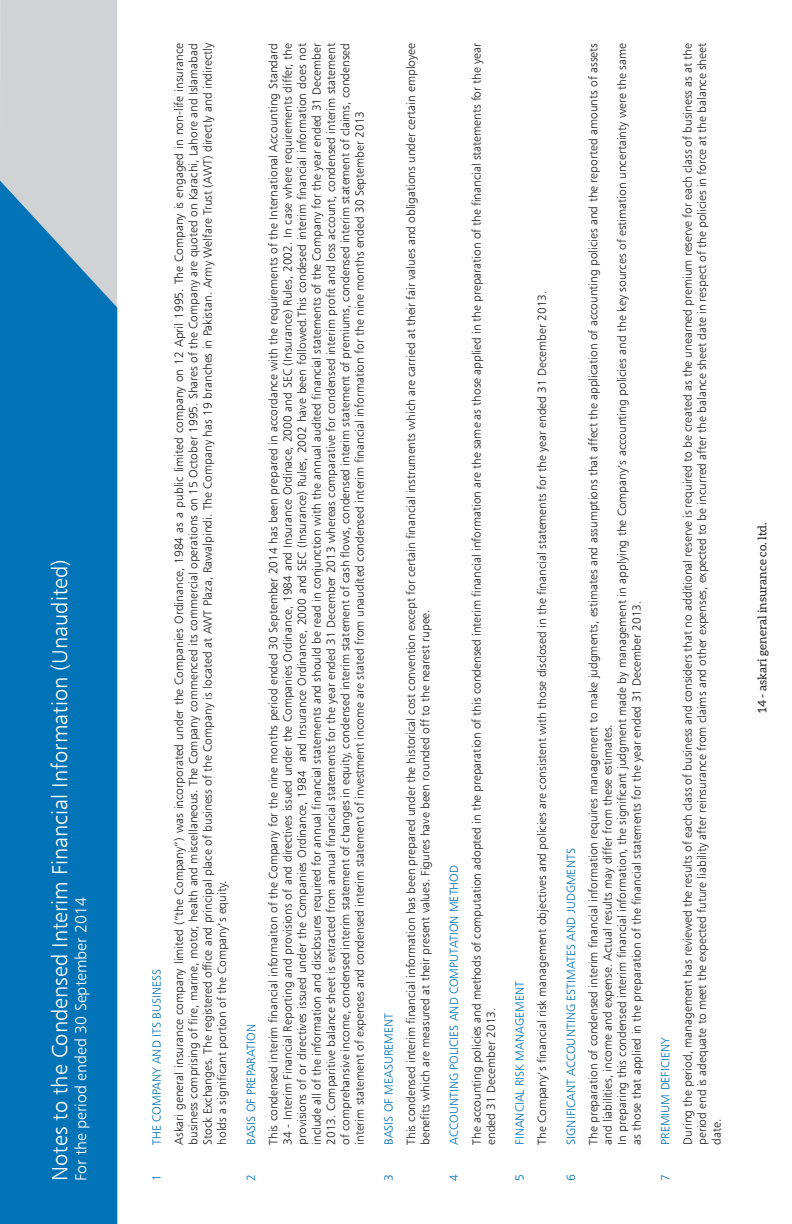
<style>
.page{position:relative;width:792px;height:1224px;background:#fff}
.page>*{position:absolute;margin:0;border:0;box-sizing:border-box;transform-origin:0 0}
.t1{font:22px "Humanist 777 BT Light B";color:#fff}
.t2{font:16px "Humanist 777 BT Light B";color:#fff}
.t3{font:12px/14.4px "Humanist 777 BT Light B";color:#231f20;text-align:justify}
.t4{font:12px "Humanist 777 BT Light B";color:#0273b7}
.t5{font:12px "Aleo";color:#231f20}
</style>
<div class="page">
<div style="left:0;top:0;width:117px;height:180px;background:#d1d2d4"></div>
<div style="left:0;top:180px;width:117px;height:1044px;background:#0273b7"></div>
<h1 class="t1" style="left:46px;top:1181px;width:623px;rotate:-90deg">Notes to the Condensed Interim Financial Information (Unaudited)</h1>
<h2 class="t2" style="left:71px;top:1181px;width:285px;rotate:-90deg">For the period ended 30 September 2014</h2>
<p class="t4" style="left:149px;top:1145px;width:177px;rotate:-90deg">THE COMPANY AND ITS BUSINESS</p>
<p class="t4" style="left:149px;top:1181px;width:8px;rotate:-90deg">1</p>
<p class="t3" style="left:172px;top:1145px;width:1103px;rotate:-90deg">Askari general insurance company limited (“the Company”) was incorporated under the Companies Ordinance, 1984 as a public limited company on 12 April 1995. The Company is engaged in non-life insurance business comprising of fire, marine, motor, health and miscellaneous. The Company commenced its commercial operations on 15 October 1995. Shares of the Company are quoted on Karachi, Lahore and Islamabad Stock Exchanges. The registered office and principal place of business of the Company is located at AWT Plaza, Rawalpindi. The Company has 19 branches in Pakistan. Army Welfare Trust (AWT) directly and indirectly holds a significant portion of the Company’s equity.</p>
<p class="t4" style="left:244px;top:1145px;width:122px;rotate:-90deg">BASIS OF PREPARATION</p>
<p class="t4" style="left:244px;top:1181px;width:8px;rotate:-90deg">2</p>
<p class="t3" style="left:266px;top:1145px;width:1103px;rotate:-90deg">This condensed interim financial informaiton of the Company for the nine months period ended 30 September 2014 has been prepared in accordance with the requirements of the International Accounting Standard 34 - Interim Financial Reporting and provisions of and directives issued under the Companies Ordinance, 1984 and Insurance Ordinace, 2000 and SEC (Insurance) Rules, 2002. In case where requirements differ, the provisions of or directives issued under the Companies Ordinance, 1984 and Insurance Ordinance, 2000 and SEC (Insurance) Rules, 2002 have been followed.This condesed interim financial information does not include all of the information and disclosures required for annual financial statements and should be read in conjunction with the annual audited financial statements of the Company for the year ended 31 December 2013. Comparitive balance sheet is extracted from annual financial statements for the year ended 31 December 2013 whereas comparative for condensed interim profit and loss account, condensed interim statement of comprehansive income, condensed interim statement of changes in equity, condensed interim statement of cash flows, condensed interim statement of premiums, condensed interim statement of claims, condensed interim statement of expenses and condensed interim statement of investment income are stated from unaudited condensed interim financial information for the nine months ended 30 September 2013</p>
<p class="t4" style="left:381px;top:1145px;width:133px;rotate:-90deg">BASIS OF MEASUREMENT</p>
<p class="t4" style="left:381px;top:1181px;width:8px;rotate:-90deg">3</p>
<p class="t3" style="left:404px;top:1145px;width:1103px;rotate:-90deg">This condensed interim financial information has been prepared under the historical cost convention except for certain financial instruments which are carried at their fair values and obligations under certain employee benefits which are measured at their present values. Figures have been rounded off to the nearest rupee.</p>
<p class="t4" style="left:447px;top:1145px;width:281px;rotate:-90deg">ACCOUNTING POLICIES AND COMPUTATION METHOD</p>
<p class="t4" style="left:447px;top:1181px;width:8px;rotate:-90deg">4</p>
<p class="t3" style="left:469px;top:1145px;width:1103px;rotate:-90deg">The accounting policies and methods of computation adopted in the preparation of this condensed interim financial information are the same as those applied in the preparation of the financial statements for the year ended 31 December 2013.</p>
<p class="t4" style="left:512px;top:1145px;width:165px;rotate:-90deg">FINANCIAL RISK MANAGEMENT</p>
<p class="t4" style="left:512px;top:1181px;width:8px;rotate:-90deg">5</p>
<p class="t3" style="left:535px;top:1145px;width:856px;rotate:-90deg">The Company’s financial risk management objectives and policies are consistent with those disclosed in the financial statements for the year ended 31 December 2013.</p>
<p class="t4" style="left:564px;top:1145px;width:298px;rotate:-90deg">SIGNIFICANT ACCOUNTING ESTIMATES AND JUDGMENTS</p>
<p class="t4" style="left:564px;top:1181px;width:8px;rotate:-90deg">6</p>
<p class="t3" style="left:586px;top:1145px;width:1103px;text-align:left;rotate:-90deg">The preparation of condensed interim financial information requires management to make judgments, estimates and assumptions that affect the application of accounting policies and the reported amounts of assets and liabilities, income and expense. Actual results may differ from these estimates.<br>In preparing this condensed interim financial information, the significant judgment made by management in applying the Company’s accounting policies and the key sources of estimation uncertainty were the same as those that applied in the preparation of the financial statements for the year ended 31 December 2013.</p>
<p class="t4" style="left:658px;top:1145px;width:109px;rotate:-90deg">PREMIUM DEFICIENY</p>
<p class="t4" style="left:658px;top:1181px;width:8px;rotate:-90deg">7</p>
<p class="t3" style="left:680px;top:1145px;width:1103px;rotate:-90deg">During the period, management has reviewed the results of each class of business and considers that no additional reserve is required to be created as the unearned premium reserve for each class of business as at the period end is adequate to meet the expected future liability after reinsurance from claims and other expenses, expected to be incurred after the balance sheet date in respect of the policies in force at the balance sheet date.</p>
<p class="t5" style="left:755px;top:713px;width:192px;rotate:-90deg">14 - askari general insurance co. ltd.</p>
</div>
